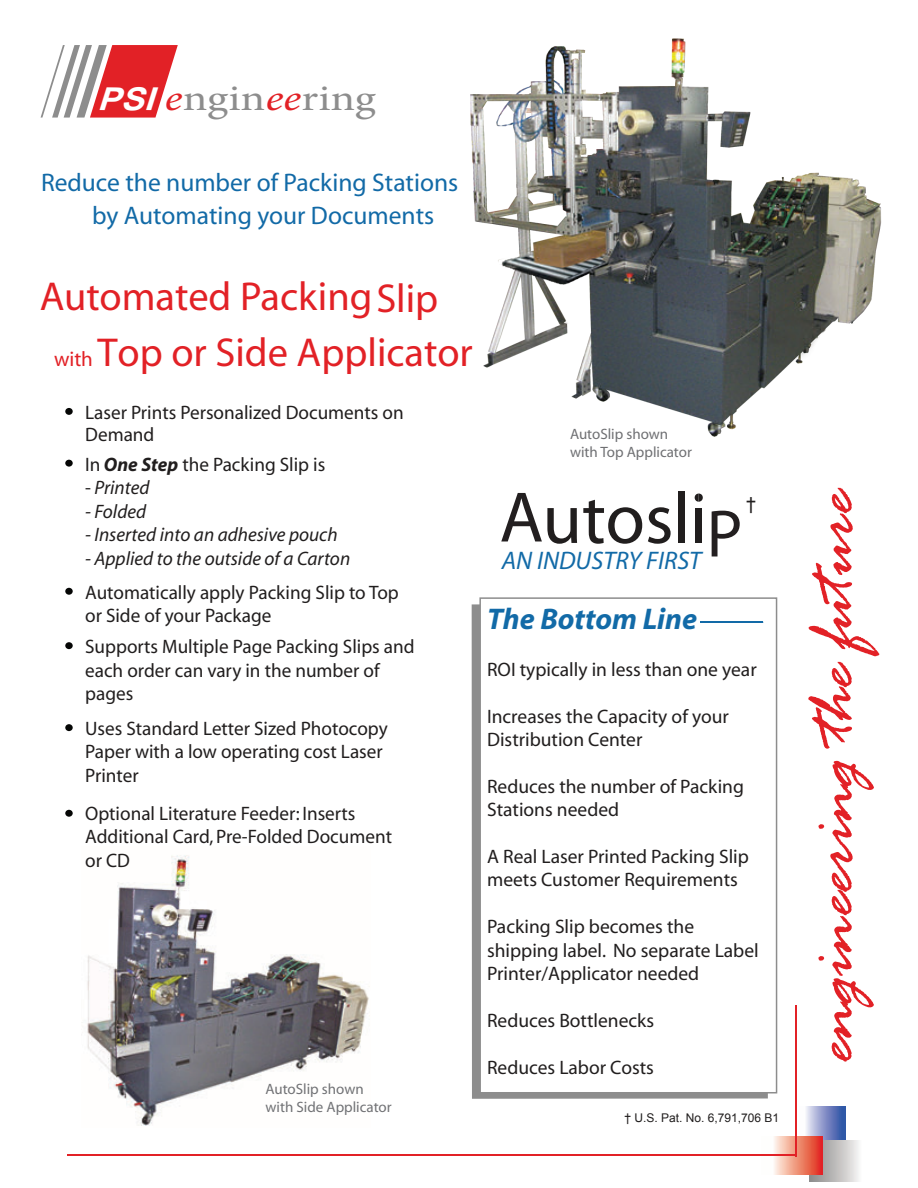
<style>
.page{position:relative;width:918px;height:1188px;background:#fff}
.page>*{position:absolute;margin:0;border:0;box-sizing:border-box;transform-origin:0 0}
.t1{font:italic 72px "Rage";color:#e22126}
.t2{font:72px "Myriad";color:#231f20}
.t3{font:67.5px "Myriad";color:#231f20}
.t4{font:40.5px/56.1px "Myriad";color:#e22126}
.t5{font:36.9px "Minion Pro";color:#8d8d8d;scale:1.23 1}
.t6{font:italic 700 30px "Myriad";color:#126aa7}
.t7{font:25.5px/33.6px "Myriad";color:#126aa7}
.t8{font:italic 25.5px "Myriad";color:#126aa7}
.t9{font:19.5px/23.4px "Myriad";color:#211e1e}
.t10{font:italic 19.5px "Myriad";color:#211e1e}
.t11{font:18px "Arial";color:#211e1e}
.t12{font:15px/18px "Myriad";color:#717275}
.t13{font:15px/18px "Myriad";color:#6f7073}
.t14{font:12px "Arial";color:#211e1e}
.s1{font-style:italic;color:#e22126}
.s2{font-size:21px}
.s3{font-weight:700;font-style:italic}
.s4{font-style:normal}
</style>
<div class="page">
<img style="left:87px;top:855px;width:283px;height:271px">
<svg style="left:799px;top:1107px;width:47px;height:33px"></svg>
<svg style="left:810px;top:1140px;width:49px;height:42px"></svg>
<svg style="left:774px;top:1137px;width:49px;height:37px"></svg>
<hr style="left:795px;top:1005px;width:1px;height:151px;background:#e22126">
<hr style="left:67px;top:1154px;width:729px;height:2px;background:#e22126">
<div style="left:65px;top:408px;width:8px;height:7px;background:#050605;border-radius:50%"></div>
<div style="left:65px;top:460px;width:8px;height:7px;background:#050605;border-radius:50%"></div>
<div style="left:65px;top:588px;width:8px;height:7px;background:#050605;border-radius:50%"></div>
<div style="left:65px;top:724px;width:8px;height:7px;background:#050605;border-radius:50%"></div>
<div style="left:65px;top:810px;width:8px;height:7px;background:#050605;border-radius:50%"></div>
<div style="left:65px;top:642px;width:8px;height:7px;background:#050605;border-radius:50%"></div>
<img style="left:470px;top:38px;width:412px;height:399px">
<svg style="left:547px;top:508px;width:30px;height:36px"></svg>
<svg style="left:583px;top:500px;width:59px;height:44px"></svg>
<svg style="left:648px;top:507px;width:23px;height:37px"></svg>
<div style="left:679px;top:492px;width:6px;height:51px;background:#211e1e"></div>
<svg style="left:695px;top:494px;width:8px;height:8px"></svg>
<div style="left:696px;top:508px;width:6px;height:35px;background:#211e1e"></div>
<div style="left:472px;top:604px;width:296px;height:495px;background:#8d8d8d"></div>
<div style="left:479px;top:597px;width:298px;height:496px;background:#fff"></div>
<hr style="left:700px;top:622px;width:63px;height:1px;background:#126aa7">
<svg style="left:41px;top:45px;width:137px;height:73px"></svg>
<h3 class="t5" style="left:165px;top:74px;width:173px"><span class="s1">e</span>ngin<span class="s1">ee</span>ring</h3>
<h3 class="t7" style="left:92px;top:166px;width:368px;text-indent:-51px">Reduce the number of Packing Stations by Automating your Documents</h3>
<h3 class="t4" style="left:54px;top:271px;width:420px;text-indent:-14px">Automated PackingSlip <span class="s2">with</span> Top or Side Applicator</h3>
<p class="t9" style="left:85px;top:403px;width:320px;line-height:21.9px">Laser Prints Personalized Documents on<br>Demand</p>
<p class="t9" style="left:85px;top:454px;width:242px">In <span class="s3">One Step</span> the Packing Slip is</p>
<p class="t10" style="left:85px;top:478px;width:66px"><span class="s4">-</span> Printed</p>
<p class="t10" style="left:85px;top:502px;width:63px">- Folded</p>
<p class="t10" style="left:85px;top:525px;width:254px">- Inserted into an adhesive pouch</p>
<p class="t10" style="left:85px;top:548px;width:267px">- Applied to the outside of a Carton</p>
<p class="t9" style="left:85px;top:581px;width:315px">Automatically apply Packing Slip to Top or Side of your Package</p>
<p class="t9" style="left:85px;top:636px;width:331px">Supports Multiple Page Packing Slips and each order can vary in the number of pages</p>
<p class="t9" style="left:85px;top:718px;width:304px">Uses Standard Letter Sized Photocopy<br>Paper with a low operating cost Laser<br>Printer</p>
<p class="t9" style="left:85px;top:802px;width:308px">Optional Literature Feeder: Inserts<br>Additional Card, Pre-Folded Document</p>
<p class="t9" style="left:85px;top:849px;width:46px">or CD</p>
<p class="t12" style="left:266px;top:1080px;width:128px">AutoSlip shown with Side Applicator</p>
<p class="t13" style="left:570px;top:426px;width:123px">AutoSlip shown with Top Applicator</p>
<h1 class="t2" style="left:500px;top:482px;width:46px">A</h1>
<h3 class="t8" style="left:502px;top:548px;width:201px">AN INDUSTRY FIRST</h3>
<p class="t11" style="left:746px;top:492px;width:12px">†</p>
<h2 class="t3" style="left:706px;top:500px;width:37px">P</h2>
<h3 class="t6" style="left:487px;top:603px;width:212px">The Bottom Line</h3>
<p class="t9" style="left:487px;top:658px;width:271px">ROI typically in less than one year</p>
<p class="t9" style="left:487px;top:705px;width:243px">Increases the Capacity of your<br>Distribution Center</p>
<p class="t9" style="left:487px;top:775px;width:258px">Reduces the number of Packing<br>Stations needed</p>
<p class="t9" style="left:487px;top:846px;width:263px">A Real Laser Printed Packing Slip meets Customer Requirements</p>
<p class="t9" style="left:487px;top:916px;width:273px">Packing Slip becomes the shipping label. No separate Label<br>Printer/Applicator needed</p>
<p class="t9" style="left:487px;top:1009px;width:168px">Reduces Bottlenecks</p>
<p class="t9" style="left:487px;top:1056px;width:168px">Reduces Labor Costs</p>
<p class="t14" style="left:624px;top:1110px;width:156px">† U.S. Pat. No. 6,791,706 B1</p>
<h1 class="t1" style="left:794px;top:1063px;width:576px;rotate:-90deg">erutufehtgnireenigne</h1>
</div>
